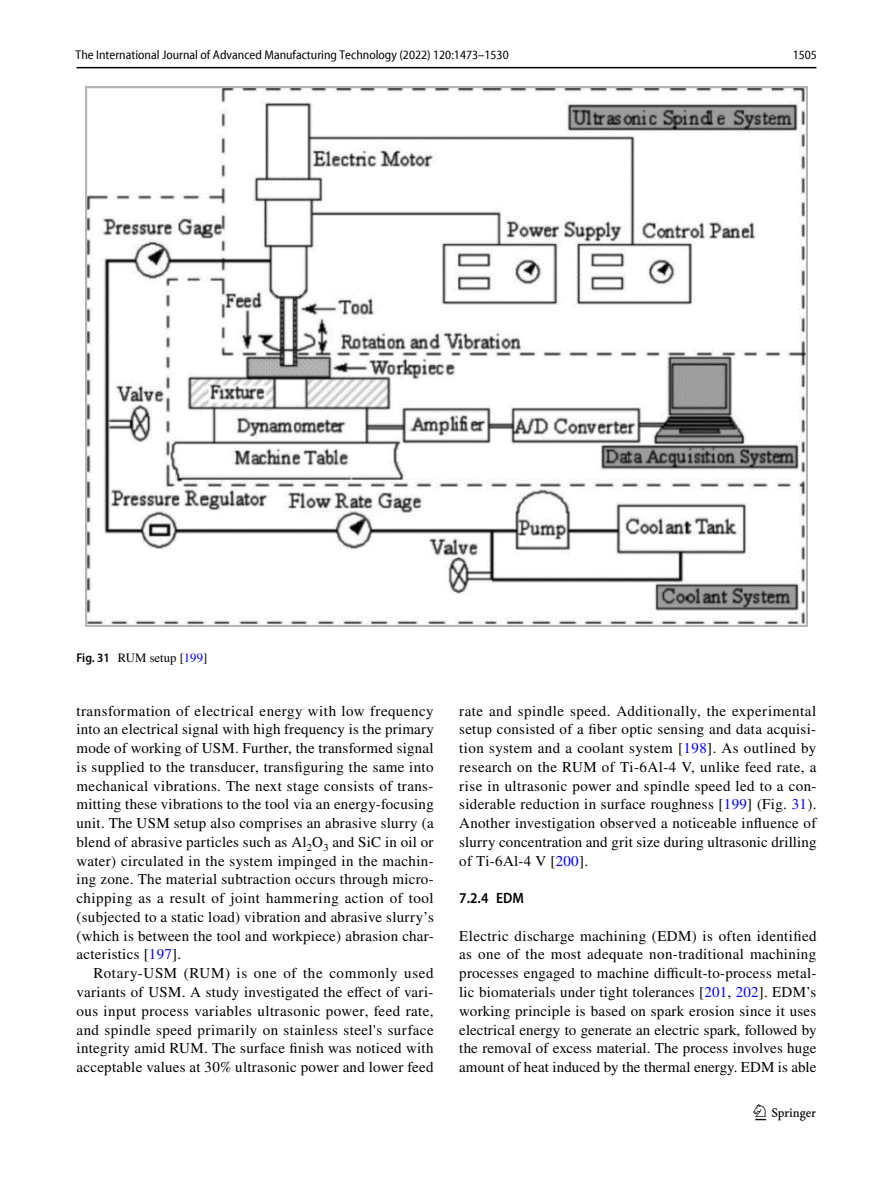
<style>
.page{position:relative;width:893px;height:1187px;background:#fff}
.page>*{position:absolute;margin:0;border:0;box-sizing:border-box;transform-origin:0 0}
.t1{font:22.5px "Springnew Regular 3";color:#000}
.t2{font:15px/18.8px "STIX";letter-spacing:.01em;color:#000;text-align:justify}
.t3{font:600 semi-condensed 15px "Myriad Pro";color:#000}
.t4{font:semi-condensed 12.75px "Myriad Pro Unic";color:#000}
.t5{font:12.75px "STIX";color:#000}
.s1{font-family:"Myriad Pro";font-weight:600;font-stretch:semi-condensed}
.s2{color:#00f}
</style>
<div class="page">
<hr style="left:77px;top:67px;width:739px;height:1px;background:#000">
<img style="left:85px;top:87px;width:723px;height:539px">
<p class="t4" style="left:76px;top:50px;width:435px">The International Journal of Advanced Manufacturing Technology (2022) 120:1473–1530</p>
<p class="t4" style="left:793px;top:50px;width:26px">1505</p>
<p class="t5" style="left:77px;top:648px;width:132px"><span class="s1">Fig. 31</span> RUM setup [<span class="s2">199</span>]</p>
<p class="t2" style="left:77px;top:702px;width:359px">transformation of electrical energy with low frequency into an electrical signal with high frequency is the primary mode of working of USM. Further, the transformed signal is supplied to the transducer, transfiguring the same into mechanical vibrations. The next stage consists of trans&shy;mitting these vibrations to the tool via an energy-focusing unit. The USM setup also comprises an abrasive slurry (a blend of abrasive particles such as Al<sub>2</sub>O<sub>3</sub> and SiC in oil or water) circulated in the system impinged in the machin&shy;ing zone. The material subtraction occurs through micro&shy;chipping as a result of joint hammering action of tool (subjected to a static load) vibration and abrasive slurry’s (which is between the tool and workpiece) abrasion char&shy;acteristics [<span class="s2">197</span>].</p>
<p class="t2" style="left:77px;top:964px;width:359px;text-indent:17px">Rotary-USM (RUM) is one of the commonly used variants of USM. A study investigated the effect of vari&shy;ous input process variables ultrasonic power, feed rate, and spindle speed primarily on stainless steel's surface integrity amid RUM. The surface finish was noticed with acceptable values at 30% ultrasonic power and lower feed</p>
<p class="t2" style="left:459px;top:702px;width:359px">rate and spindle speed. Additionally, the experimental setup consisted of a fiber optic sensing and data acquisi&shy;tion system and a coolant system [<span class="s2">198</span>]. As outlined by research on the RUM of Ti-6Al-4 V, unlike feed rate, a rise in ultrasonic power and spindle speed led to a con&shy;siderable reduction in surface roughness [<span class="s2">199</span>] (Fig. <span class="s2">31</span>).<br>Another investigation observed a noticeable influence of slurry concentration and grit size during ultrasonic drilling of Ti-6Al-4 V [<span class="s2">200</span>].</p>
<p class="t3" style="left:459px;top:889px;width:66px">7.2.4 EDM</p>
<p class="t2" style="left:459px;top:927px;width:359px">Electric discharge machining (EDM) is often identified as one of the most adequate non-traditional machining processes engaged to machine difficult-to-process metal&shy;lic biomaterials under tight tolerances [<span class="s2">201</span>, <span class="s2">202</span>]. EDM’s working principle is based on spark erosion since it uses electrical energy to generate an electric spark, followed by the removal of excess material. The process involves huge amount of heat induced by the thermal energy. EDM is able</p>
<h1 class="t1" style="left:755px;top:1104px;width:62px">1 3</h1>
</div>
